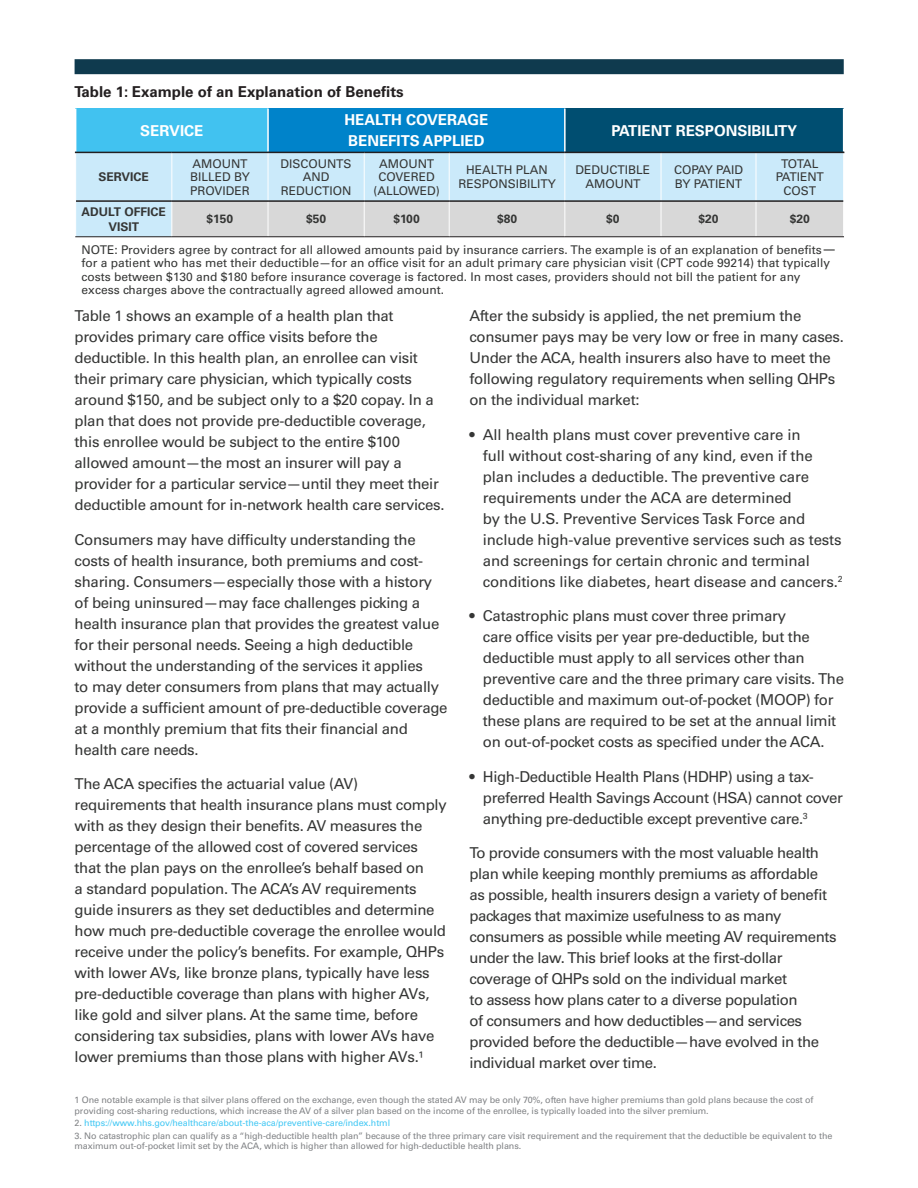
<style>
.page{position:relative;width:918px;height:1188px;background:#fff}
.page>*{position:absolute;margin:0;border:0;box-sizing:border-box;transform-origin:0 0}
.Body_Copy{font:15px/21px "Univers LT Pro 55 Roman";letter-spacing:-.02em;color:#353635}
.Body_Copy-2{font:700 15px/21px "Univers LT Pro 65";color:#fff}
.Body_Copy-3{font:700 15px "Univers LT Pro 65";color:#231f20}
.Body_Copy-4{font:12px/13.5px "Univers LT Pro 55 Roman";color:#353635;text-align:center}
.Body_Copy-5{font:700 12px/15px "Univers LT Pro 65";color:#353635;text-align:center}
.Body_Copy-6{font:12px/13.5px "Univers LT Pro 55 Roman";letter-spacing:-.02em;color:#353635;text-align:center}
.Footnotes___Disclaim{font:9px/10.5px "Univers LT Pro 55 Roman";letter-spacing:-.01em;color:#808285}
.Footnotes___Disclaim-2{font:9px "Univers LT Pro 55 Roman";letter-spacing:-.01em;color:#40c7f4}
.s1{font-size:15px}
.s2{color:#808285}
</style>
<div class="page">
<div style="left:75px;top:59px;width:769px;height:15px;background:#0f3a4e"></div>
<div style="left:76px;top:109px;width:192px;height:43px;background:#41c2f0"></div>
<div style="left:268px;top:109px;width:297px;height:43px;background:#0083ca"></div>
<div style="left:565px;top:109px;width:279px;height:43px;background:#004e71"></div>
<div style="left:76px;top:153px;width:767px;height:83px;background:#cbeafa"></div>
<div style="left:172px;top:202px;width:671px;height:34px;background:#d8d8d8"></div>
<hr style="left:843px;top:109px;width:1px;height:43px;background:#fff">
<hr style="left:267px;top:109px;width:2px;height:43px;background:#fff">
<hr style="left:564px;top:109px;width:2px;height:43px;background:#fff">
<hr style="left:171px;top:153px;width:1px;height:47px;background:#fff">
<hr style="left:268px;top:153px;width:1px;height:47px;background:#fff">
<hr style="left:364px;top:153px;width:1px;height:47px;background:#fff">
<hr style="left:449px;top:153px;width:1px;height:47px;background:#fff">
<hr style="left:564px;top:153px;width:1px;height:47px;background:#fff">
<hr style="left:661px;top:153px;width:1px;height:47px;background:#fff">
<hr style="left:756px;top:153px;width:1px;height:47px;background:#fff">
<hr style="left:171px;top:202px;width:1px;height:34px;background:#fff">
<hr style="left:268px;top:202px;width:1px;height:34px;background:#fff">
<hr style="left:364px;top:202px;width:1px;height:34px;background:#fff">
<hr style="left:449px;top:202px;width:1px;height:34px;background:#fff">
<hr style="left:564px;top:202px;width:1px;height:34px;background:#fff">
<hr style="left:661px;top:202px;width:1px;height:34px;background:#fff">
<hr style="left:756px;top:202px;width:1px;height:34px;background:#fff">
<hr style="left:75px;top:236px;width:97px;height:1px;background:#231f20">
<hr style="left:172px;top:236px;width:96px;height:1px;background:#231f20">
<hr style="left:268px;top:236px;width:96px;height:1px;background:#231f20">
<hr style="left:364px;top:236px;width:85px;height:1px;background:#231f20">
<hr style="left:449px;top:236px;width:116px;height:1px;background:#231f20">
<hr style="left:565px;top:236px;width:96px;height:1px;background:#231f20">
<hr style="left:661px;top:236px;width:95px;height:1px;background:#231f20">
<hr style="left:756px;top:236px;width:88px;height:1px;background:#231f20">
<hr style="left:76px;top:200px;width:96px;height:2px;background:#231f20">
<hr style="left:172px;top:200px;width:96px;height:2px;background:#231f20">
<hr style="left:268px;top:200px;width:96px;height:2px;background:#231f20">
<hr style="left:364px;top:200px;width:85px;height:2px;background:#231f20">
<hr style="left:449px;top:200px;width:116px;height:2px;background:#231f20">
<hr style="left:565px;top:200px;width:96px;height:2px;background:#231f20">
<hr style="left:661px;top:200px;width:95px;height:2px;background:#231f20">
<hr style="left:756px;top:200px;width:87px;height:2px;background:#231f20">
<hr style="left:75px;top:152px;width:97px;height:1px;background:#231f20">
<hr style="left:172px;top:152px;width:96px;height:1px;background:#231f20">
<hr style="left:268px;top:152px;width:96px;height:1px;background:#231f20">
<hr style="left:364px;top:152px;width:85px;height:1px;background:#231f20">
<hr style="left:449px;top:152px;width:116px;height:1px;background:#231f20">
<hr style="left:565px;top:152px;width:96px;height:1px;background:#231f20">
<hr style="left:661px;top:152px;width:95px;height:1px;background:#231f20">
<hr style="left:756px;top:152px;width:88px;height:1px;background:#231f20">
<p class="Body_Copy-3" style="left:75px;top:82px;width:331px">Table 1: Example of an Explanation of Benefits</p>
<p class="Body_Copy-2" style="left:140px;top:119px;width:65px">SERVICE</p>
<p class="Body_Copy-2" style="left:344px;top:109px;width:146px">HEALTH COVERAGE<br>BENEFITS APPLIED</p>
<p class="Body_Copy-2" style="left:611px;top:119px;width:187px">PATIENT RESPONSIBILITY</p>
<p class="Body_Copy-5" style="left:99px;top:169px;width:52px">SERVICE</p>
<p class="Body_Copy-4" style="left:190px;top:156px;width:61px;text-align:left">AMOUNT<br>BILLED BY<br>PROVIDER</p>
<p class="Body_Copy-4" style="left:281px;top:156px;width:73px">DISCOUNTS<br>AND<br>REDUCTION</p>
<p class="Body_Copy-4" style="left:374px;top:156px;width:68px">AMOUNT<br>COVERED (ALLOWED)</p>
<p class="Body_Copy-4" style="left:458px;top:163px;width:99px">HEALTH PLAN<br>RESPONSIBILITY</p>
<p class="Body_Copy-4" style="left:576px;top:163px;width:76px">DEDUCTIBLE<br>AMOUNT</p>
<p class="Body_Copy-4" style="left:674px;top:163px;width:71px;text-align:left">COPAY PAID<br>BY PATIENT</p>
<p class="Body_Copy-6" style="left:776px;top:156px;width:50px">TOTAL<br>PATIENT<br>COST</p>
<p class="Body_Copy-5" style="left:82px;top:203px;width:86px">ADULT OFFICE<br>VISIT</p>
<p class="Body_Copy-5" style="left:207px;top:211px;width:28px">$150</p>
<p class="Body_Copy-5" style="left:306px;top:211px;width:22px">$50</p>
<p class="Body_Copy-5" style="left:394px;top:211px;width:28px">$100</p>
<p class="Body_Copy-5" style="left:497px;top:211px;width:22px">$80</p>
<p class="Body_Copy-5" style="left:606px;top:211px;width:15px">$0</p>
<p class="Body_Copy-5" style="left:699px;top:211px;width:22px">$20</p>
<p class="Body_Copy-5" style="left:790px;top:211px;width:22px">$20</p>
<p class="Body_Copy-4" style="left:82px;top:242px;width:757px;text-align:left">NOTE: Providers agree by contract for all allowed amounts paid by insurance carriers. The example is of an explanation of benefits<span class="s1">— </span>for a patient who has met their deductible—for an office visit for an adult primary care physician visit (CPT code 99214) that typically costs between $130 and $180 before insurance coverage is factored. In most cases, providers should not bill the patient for any excess charges above the contractually agreed allowed amount.</p>
<p class="Body_Copy" style="left:75px;top:305px;width:371px">Table 1 shows an example of a health plan that provides primary care office visits before the deductible. In this health plan, an enrollee can visit their primary care physician, which typically costs around $150, and be subject only to a $20 copay. In a plan that does not provide pre-deductible coverage, this enrollee would be subject to the entire $100 allowed amount—the most an insurer will pay a provider for a particular service—until they meet their deductible amount for in-network health care services.</p>
<p class="Body_Copy" style="left:75px;top:528px;width:375px">Consumers may have difficulty understanding the costs of health insurance, both premiums and cost&shy;sharing. Consumers—especially those with a history of being uninsured—may face challenges picking a health insurance plan that provides the greatest value for their personal needs. Seeing a high deductible without the understanding of the services it applies<br>to may deter consumers from plans that may actually provide a sufficient amount of pre-deductible coverage at a monthly premium that fits their financial and health care needs.</p>
<p class="Body_Copy" style="left:75px;top:773px;width:374px">The ACA specifies the actuarial value (AV) requirements that health insurance plans must comply with as they design their benefits. AV measures the percentage of the allowed cost of covered services that the plan pays on the enrollee’s behalf based on<br>a standard population. The ACA’s AV requirements guide insurers as they set deductibles and determine how much pre-deductible coverage the enrollee would receive under the policy’s benefits. For example, QHPs with lower AVs, like bronze plans, typically have less pre-deductible coverage than plans with higher AVs, like gold and silver plans. At the same time, before considering tax subsidies, plans with lower AVs have lower premiums than those plans with higher AVs.¹</p>
<p class="Body_Copy" style="left:469px;top:305px;width:376px">After the subsidy is applied, the net premium the consumer pays may be very low or free in many cases.<br>Under the ACA, health insurers also have to meet the following regulatory requirements when selling QHPs on the individual market:</p>
<p class="Body_Copy" style="left:483px;top:423px;width:361px;text-indent:-14px">• All health plans must cover preventive care in<br>full without cost-sharing of any kind, even if the plan includes a deductible. The preventive care requirements under the ACA are determined<br>by the U.S. Preventive Services Task Force and include high-value preventive services such as tests and screenings for certain chronic and terminal conditions like diabetes, heart disease and cancers.<sup>2</sup></p>
<p class="Body_Copy" style="left:483px;top:605px;width:363px;text-indent:-14px">• Catastrophic plans must cover three primary<br>care office visits per year pre-deductible, but the deductible must apply to all services other than preventive care and the three primary care visits. The deductible and maximum out-of-pocket (MOOP) for these plans are required to be set at the annual limit on out-of-pocket costs as specified under the ACA.</p>
<p class="Body_Copy" style="left:483px;top:765px;width:362px;text-indent:-14px">• High-Deductible Health Plans (HDHP) using a tax&shy;preferred Health Savings Account (HSA) cannot cover anything pre-deductible except preventive care.<sup>3</sup></p>
<p class="Body_Copy" style="left:469px;top:842px;width:369px">To provide consumers with the most valuable health plan while keeping monthly premiums as affordable as possible, health insurers design a variety of benefit packages that maximize usefulness to as many consumers as possible while meeting AV requirements under the law. This brief looks at the first-dollar coverage of QHPs sold on the individual market<br>to assess how plans cater to a diverse population<br>of consumers and how deductibles—and services provided before the deductible—have evolved in the individual market over time.</p>
<p class="Footnotes___Disclaim" style="left:75px;top:1094px;width:741px">1 One notable example is that silver plans offered on the exchange, even though the stated AV may be only 70%, often have higher premiums than gold plans because the cost of providing cost-sharing reductions, which increase the AV of a silver plan based on the income of the enrollee, is typically loaded into the silver premium.</p>
<p class="Footnotes___Disclaim-2" style="left:75px;top:1117px;width:317px"><span class="s2">2.</span> https://www.hhs.gov/healthcare/about-the-aca/preventive-care/index.html</p>
<p class="Footnotes___Disclaim" style="left:75px;top:1130px;width:759px">3. No catastrophic plan can qualify as a “high-deductible health plan” because of the three primary care visit requirement and the requirement that the deductible be equivalent to the maximum out-of-pocket limit set by the ACA, which is higher than allowed for high-deductible health plans.</p>
</div>
